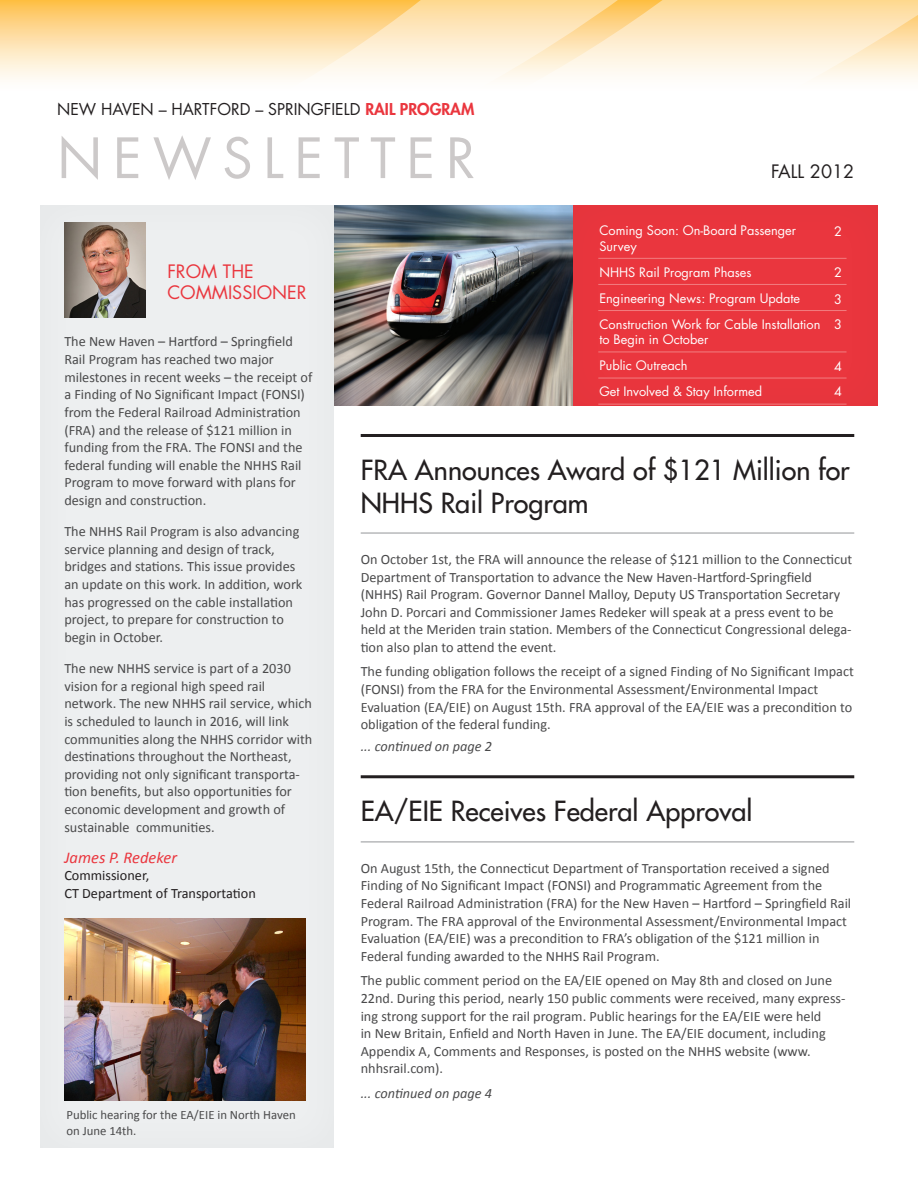
<style>
.page{position:relative;width:918px;height:1188px;background:#fff}
.page>*{position:absolute;margin:0;border:0;box-sizing:border-box;transform-origin:0 0}
.t1{font:54px "Futura Std";letter-spacing:.2em;color:#ccc9c9}
.article_title{font:500 27px/32.4px "Futura Std";color:#231f20}
.t2{font:18px "Futura Std";color:#ea363e}
.t3{font:18px "Futura Std";color:#231f20}
.body{font:italic 16.5px "Calibri";color:#ea363e}
.t4{font:15.9px "Futura Std";color:#231f20}
.body-2{font:14.25px/17.7px "Calibri";color:#4a4a4b}
.body-3{font:14.25px/17.7px "Calibri";color:#231f20}
.body-4{font:italic 14.25px "Calibri";color:#4a4a4b}
.t_oc{font:12.75px/15.3px "Futura Std";color:#fff}
.captions_inline_imag{font:12.75px/15.3px "Calibri";color:#4a4a4b}
.s1{font-weight:800;color:#ea363e}
</style>
<div class="page">
<svg style="left:0;top:0;width:918px;height:80px;background:#fee5b8"></svg>
<img style="left:335px;top:205px;width:237px;height:200px">
<div style="left:38px;top:202px;width:297px;height:947px;background:#edeff0"></div>
<img style="left:64px;top:222px;width:81px;height:95px">
<img style="left:64px;top:918px;width:242px;height:183px">
<div style="left:572px;top:204px;width:307px;height:204px;background:#ea363e"></div>
<hr style="left:598px;top:258px;width:249px;height:1px;background:#f27d80">
<hr style="left:598px;top:284px;width:249px;height:1px;background:#f27d80">
<hr style="left:598px;top:310px;width:249px;height:1px;background:#f27d80">
<hr style="left:598px;top:352px;width:249px;height:1px;background:#f27d80">
<hr style="left:598px;top:378px;width:249px;height:1px;background:#f27d80">
<hr style="left:598px;top:404px;width:249px;height:1px;background:#f27d80">
<hr style="left:361px;top:434px;width:493px;height:3px;background:#231f20">
<hr style="left:361px;top:533px;width:493px;height:1px;background:#939598">
<hr style="left:361px;top:775px;width:493px;height:3px;background:#231f20">
<hr style="left:361px;top:842px;width:493px;height:1px;background:#939598">
<p class="t4" style="left:57px;top:99px;width:419px">NEW HAVEN – HARTFORD – SPRINGFIELD <span class="s1">RAIL PROGRAM</span></p>
<p class="t1" style="left:57px;top:124px;width:420px">NEWSLETTER</p>
<p class="t3" style="left:771px;top:160px;width:85px">FALL 2012</p>
<p class="t2" style="left:167px;top:259px;width:88px">FROM THE</p>
<p class="t2" style="left:167px;top:281px;width:141px">COMMISSIONER</p>
<p class="body-2" style="left:64px;top:332px;width:250px">The New Haven – Hartford – Springfield Rail Program has reached two major milestones in recent weeks – the receipt of a Finding of No Significant Impact (FONSI) from the Federal Railroad Administration (FRA) and the release of $121 million in funding from the FRA. The FONSI and the federal funding will enable the NHHS Rail Program to move forward with plans for design and construction.</p>
<p class="body-2" style="left:64px;top:522px;width:240px">The NHHS Rail Program is also advancing service planning and design of track, bridges and stations. This issue provides an update on this work. In addition, work has progressed on the cable installation project, to prepare for construction to begin in October.</p>
<p class="body-2" style="left:64px;top:659px;width:250px">The new NHHS service is part of a 2030 vision for a regional high speed rail network. The new NHHS rail service, which is scheduled to launch in 2016, will link communities along the NHHS corridor with destinations throughout the Northeast, providing not only significant transporta&shy;tion benefits, but also opportunities for economic development and growth of sustainable communities.</p>
<p class="body" style="left:64px;top:847px;width:114px">James P. Redeker</p>
<p class="body-3" style="left:64px;top:866px;width:193px">Commissioner,<br>CT Department of Transportation</p>
<p class="captions_inline_imag" style="left:66px;top:1107px;width:231px">Public hearing for the EA/EIE in North Haven on June 14th.</p>
<p class="t_oc" style="left:599px;top:223px;width:198px">Coming Soon: On-Board Passenger<br>Survey</p>
<p class="t_oc" style="left:599px;top:264px;width:154px">NHHS Rail Program Phases</p>
<p class="t_oc" style="left:599px;top:291px;width:202px">Engineering News: Program Update</p>
<p class="t_oc" style="left:599px;top:317px;width:223px">Construction Work for Cable Installation to Begin in October</p>
<p class="t_oc" style="left:599px;top:358px;width:90px">Public Outreach</p>
<p class="t_oc" style="left:599px;top:384px;width:164px">Get Involved &amp; Stay Informed</p>
<p class="t_oc" style="left:834px;top:224px;width:9px">2</p>
<p class="t_oc" style="left:834px;top:265px;width:9px">2</p>
<p class="t_oc" style="left:834px;top:291px;width:9px">3</p>
<p class="t_oc" style="left:834px;top:317px;width:9px">3</p>
<p class="t_oc" style="left:834px;top:359px;width:9px">4</p>
<p class="t_oc" style="left:834px;top:384px;width:9px">4</p>
<p class="article_title" style="left:361px;top:454px;width:491px">FRA Announces Award of $121 Million for<br>NHHS Rail Program</p>
<p class="body-2" style="left:361px;top:550px;width:493px">On October 1st, the FRA will announce the release of $121 million to the Connecticut Department of Transportation to advance the New Haven-Hartford-Springfield (NHHS) Rail Program. Governor Dannel Malloy, Deputy US Transportation Secretary John D. Porcari and Commissioner James Redeker will speak at a press event to be held at the Meriden train station. Members of the Connecticut Congressional delega&shy;tion also plan to attend the event.</p>
<p class="body-2" style="left:361px;top:662px;width:495px">The funding obligation follows the receipt of a signed Finding of No Significant Impact (FONSI) from the FRA for the Environmental Assessment/Environmental Impact Evaluation (EA/EIE) on August 15th. FRA approval of the EA/EIE was a precondition to obligation of the federal funding.</p>
<p class="body-4" style="left:361px;top:738px;width:133px">... continued on page 2</p>
<p class="article_title" style="left:361px;top:795px;width:393px">EA/EIE Receives Federal Approval</p>
<p class="body-2" style="left:361px;top:859px;width:492px">On August 15th, the Connecticut Department of Transportation received a signed Finding of No Significant Impact (FONSI) and Programmatic Agreement from the Federal Railroad Administration (FRA) for the New Haven – Hartford – Springfield Rail Program. The FRA approval of the Environmental Assessment/Environmental Impact Evaluation (EA/EIE) was a precondition to FRA’s obligation of the $121 million in Federal funding awarded to the NHHS Rail Program.</p>
<p class="body-2" style="left:361px;top:971px;width:486px">The public comment period on the EA/EIE opened on May 8th and closed on June 22nd. During this period, nearly 150 public comments were received, many express&shy;ing strong support for the rail program. Public hearings for the EA/EIE were held<br>in New Britain, Enfield and North Haven in June. The EA/EIE document, including Appendix A, Comments and Responses, is posted on the NHHS website (www. nhhsrail.com).</p>
<p class="body-4" style="left:361px;top:1084px;width:133px">... continued on page 4</p>
</div>
